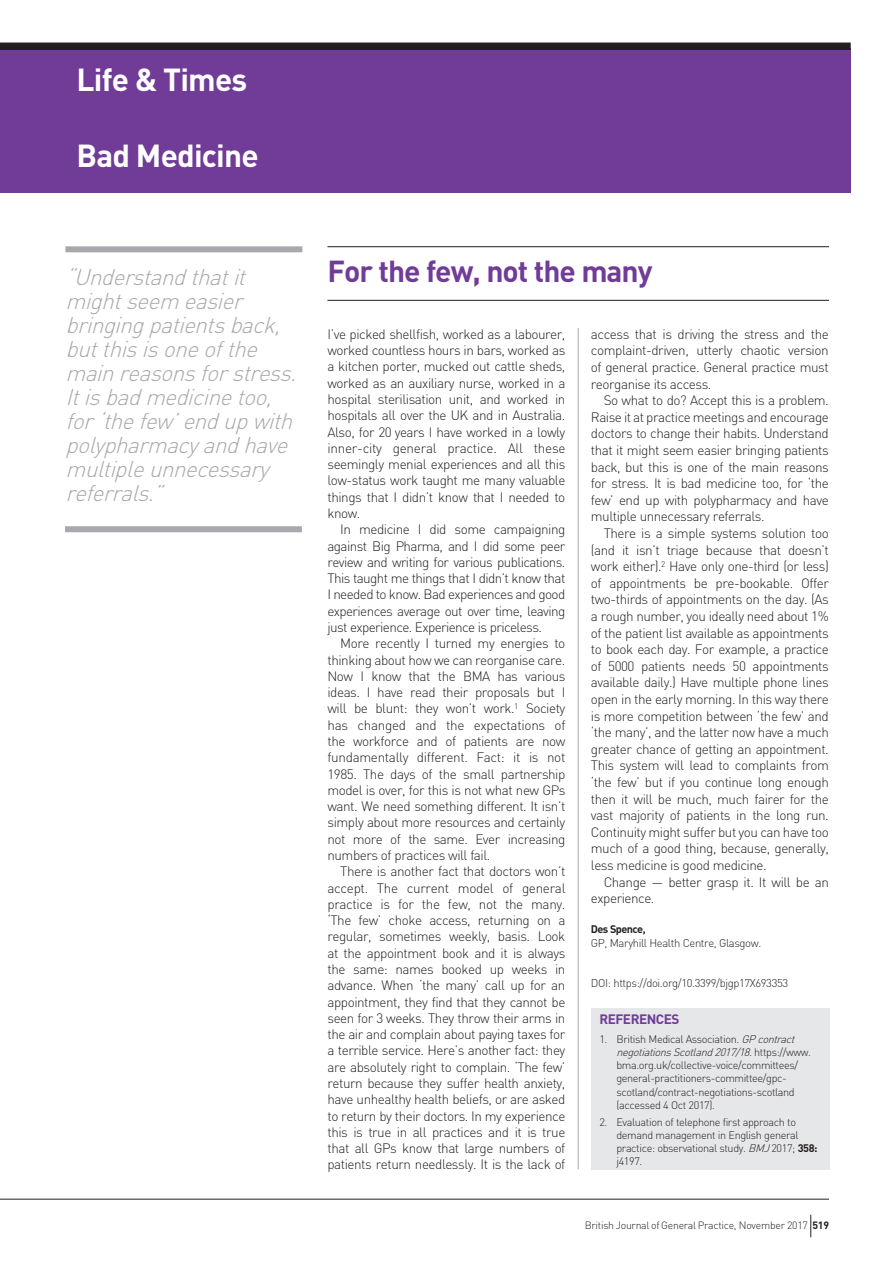
<style>
.page{position:relative;width:893px;height:1263px;background:#fff}
.page>*{position:absolute;margin:0;border:0;box-sizing:border-box;transform-origin:0 0}
.t1{font:700 31.5px "DIN";letter-spacing:-.025em;color:#fff}
.t2{font:700 30px "DIN";letter-spacing:-.035em;color:#713c98}
.t3{font:italic 300 22.5px/24px "DIN";color:#a8a9ad}
.t4{font:300 13.5px/16.4px "DIN";letter-spacing:-.035em;color:#231f20;text-align:justify}
.t5{font:700 13.5px "DIN";letter-spacing:-.035em;color:#713c98}
.t6{font:300 11.25px "DIN";letter-spacing:-.035em;color:#231f20}
.t7{font:300 10.8px/13px "DIN";letter-spacing:-.035em;color:#231f20}
.t8{font:700 10.8px "DIN";letter-spacing:-.05em;color:#231f20}
.t9{font:300 10.5px "DIN";letter-spacing:-.025em;color:#231f20}
.s1{font-style:italic}
.s2{font-weight:700}
</style>
<div class="page">
<div style="left:0;top:49px;width:851px;height:144px;background:#713c98"></div>
<div style="left:0;top:43px;width:851px;height:7px;background:#231f20"></div>
<hr style="left:578px;top:328px;width:1px;height:841px;background:#a8a9ad">
<hr style="left:327px;top:246px;width:502px;height:1px;background:#231f20">
<hr style="left:327px;top:300px;width:502px;height:1px;background:#231f20">
<div style="left:65px;top:246px;width:237px;height:6px;background:#a8a9ad"></div>
<div style="left:65px;top:526px;width:237px;height:6px;background:#a8a9ad"></div>
<hr style="left:0;top:1199px;width:829px;height:1px;background:#231f20">
<svg style="left:810px;top:1215px;width:1px;height:22px"></svg>
<div style="left:591px;top:1008px;width:238px;height:161px;background:#e6e7e9"></div>
<h1 class="t1" style="left:77px;top:59px;width:172px">Life &amp; Times</h1>
<h1 class="t1" style="left:77px;top:135px;width:184px">Bad Medicine</h1>
<h3 class="t3" style="left:65px;top:264px;width:188px">“Understandthatit</h3>
<h2 class="t2" style="left:327px;top:252px;width:327px">For the few, not the many</h2>
<h3 class="t3" style="left:65px;top:288px;width:239px">mightseem easier bringingpatientsback, butthisisoneofthe mainreasonsforstress.<br>Itisbadmedicinetoo, for‘thefew’endupwith polypharmacyandhave multipleunnecessary referrals.”</h3>
<p class="t4" style="left:591px;top:325px;width:239px">access that is driving the stress and the complaint-driven, utterly chaotic version of general practice. General practice must reorganise its access.</p>
<p class="t4" style="left:591px;top:392px;width:239px;text-indent:13px">So what to do? Accept this is a problem.<br>Raise it at practice meetings and encourage doctors to change their habits. Understand that it might seem easier bringing patients back, but this is one of the main reasons for stress. It is bad medicine too, for ‘the few’ end up with polypharmacy and have multiple unnecessary referrals.</p>
<p class="t4" style="left:591px;top:525px;width:239px;text-indent:13px">There is a simple systems solution too (and it isn’t triage because that doesn’t work either).<sup>2</sup> Have only one-third (or less) of appointments be pre-bookable. Offer two-thirds of appointments on the day. (As a rough number, you ideally need about 1% of the patient list available as appointments to book each day. For example, a practice of 5000 patients needs 50 appointments available daily.) Have multiple phone lines open in the early morning. In this way there is more competition between ‘the few’ and ‘the many’, and the latter now have a much greater chance of getting an appointment.<br>This system will lead to complaints from ‘the few’ but if you continue long enough then it will be much, much fairer for the vast majority of patients in the long run.<br>Continuity might suffer but you can have too much of a good thing, because, generally, less medicine is good medicine.</p>
<p class="t4" style="left:591px;top:873px;width:239px;text-indent:13px">Change — better grasp it. It will be an experience.</p>
<p class="t8" style="left:591px;top:922px;width:56px">Des Spence,</p>
<p class="t6" style="left:591px;top:936px;width:172px">GP, Maryhill Health Centre, Glasgow.</p>
<p class="t6" style="left:591px;top:975px;width:199px">DOI: https://doi.org/10.3399/bjgp17X693353</p>
<p class="t4" style="left:327px;top:326px;width:240px">I’ve picked shellfish, worked as a labourer, worked countless hours in bars, worked as a kitchen porter, mucked out cattle sheds, worked as an auxiliary nurse, worked in a hospital sterilisation unit, and worked in hospitals all over the UK and in Australia.<br>Also, for 20 years I have worked in a lowly inner-city general practice. All these seemingly menial experiences and all this low-status work taught me many valuable things that I didn’t know that I needed to know.</p>
<p class="t4" style="left:327px;top:521px;width:239px;text-indent:13px">In medicine I did some campaigning against Big Pharma, and I did some peer review and writing for various publications.<br>This taught me things that I didn’t know that I needed to know. Bad experiences and good experiences average out over time, leaving just experience. Experience is priceless.</p>
<p class="t4" style="left:327px;top:635px;width:239px;text-indent:13px">More recently I turned my energies to thinking about how we can reorganise care.<br>Now I know that the BMA has various ideas. I have read their proposals but I will be blunt: they won’t work.<sup>1</sup> Society has changed and the expectations of the workforce and of patients are now fundamentally different. Fact: it is not 1985. The days of the small partnership model is over, for this is not what new GPs want. We need something different. It isn’t simply about more resources and certainly not more of the same. Ever increasing numbers of practices will fail.</p>
<p class="t4" style="left:327px;top:863px;width:240px;text-indent:13px">There is another fact that doctors won’t accept. The current model of general practice is for the few, not the many. ‘The few’ choke access, returning on a regular, sometimes weekly, basis. Look at the appointment book and it is always the same: names booked up weeks in advance. When ‘the many’ call up for an appointment, they find that they cannot be seen for 3 weeks. They throw their arms in the air and complain about paying taxes for a terrible service. Here’s another fact: they are absolutely right to complain. ‘The few’ return because they suffer health anxiety, have unhealthy health beliefs, or are asked to return by their doctors. In my experience this is true in all practices and it is true that all GPs know that large numbers of patients return needlessly. It is the lack of</p>
<p class="t5" style="left:599px;top:1010px;width:81px">REFERENCES</p>
<p class="t7" style="left:616px;top:1033px;width:196px;text-indent:-17px">1. British Medical Association. <span class="s1">GPcontract negotiationsScotland2017/18.</span>h t t p s : //www . bma.org.uk/collective-voice/committees/ general-practitioners-committee/gpc&shy;scotland/contract-negotiations-scotland (accessed 4 Oct 2017).</p>
<p class="t7" style="left:616px;top:1115px;width:203px;text-indent:-17px">2. Evaluation of telephone first approach to demand management in English general practice: observational study. <span class="s1">BMJ</span>2017; <span class="s2">358: </span>j4197.</p>
<p class="t9" style="left:585px;top:1219px;width:246px">British Journal of General Practice, November 2017 <span class="s2">519</span></p>
</div>
